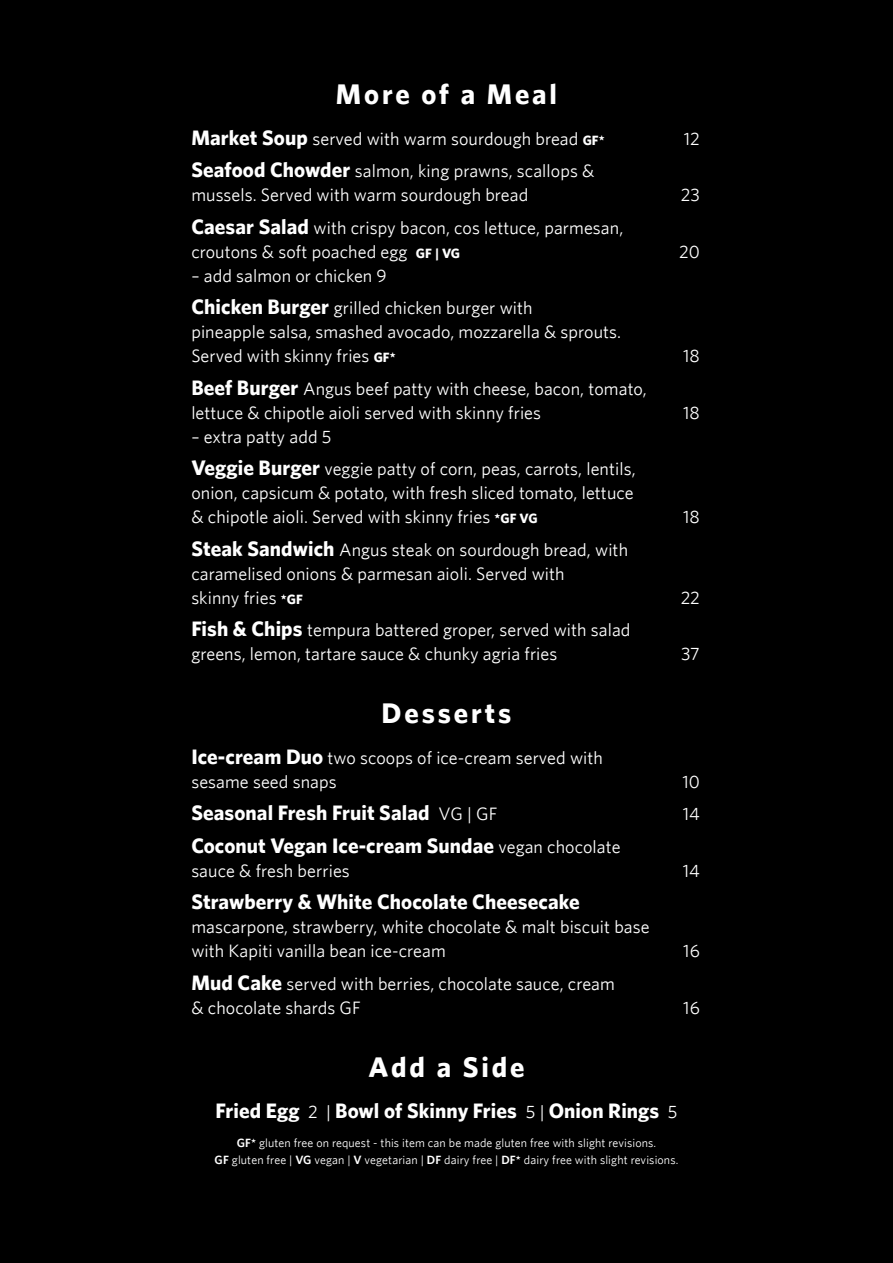
<style>
.page{position:relative;width:893px;height:1263px;background:#000}
.page>*{position:absolute;margin:0;border:0;box-sizing:border-box;transform-origin:0 0}
.t1{font:700 28.5px "Whitney HTF";letter-spacing:.1em;color:#fff}
.t2{font:700 21px "Whitney HTF";letter-spacing:.005em;color:#fff}
.t3{font:18px/24px "Whitney HTF";letter-spacing:.005em;color:#fff}
.t4{font:12px/16.5px "Whitney HTF";letter-spacing:.01em;color:#fff;text-align:center}
.s1{font-weight:700;font-size:21px}
.s2{font-weight:700;font-size:13.5px}
.s3{font-weight:400;font-size:18px}
.s4{font-weight:600}
</style>
<div class="page">
<h1 class="t1" style="left:336px;top:76px;width:223px">More of a Meal</h1>
<p class="t3" style="left:191px;top:126px;width:415px"><span class="s1">Market Soup</span> served with warm sourdough bread <span class="s2">GF*</span></p>
<p class="t3" style="left:684px;top:126px;width:18px">12</p>
<p class="t3" style="left:191px;top:158px;width:405px"><span class="s1">Seafood Chowder</span> salmon, king prawns, scallops &amp; mussels. Served with warm sourdough bread</p>
<p class="t3" style="left:681px;top:182px;width:21px">23</p>
<p class="t3" style="left:191px;top:215px;width:433px"><span class="s1">Caesar Salad</span> with crispy bacon, cos lettuce, parmesan, croutons &amp; soft poached egg <span class="s2">GF | VG</span></p>
<p class="t3" style="left:191px;top:259px;width:343px;line-height:32.5px">– add salmon or chicken 9<br><span class="s1">Chicken Burger</span> grilled chicken burger with</p>
<p class="t3" style="left:191px;top:319px;width:431px">pineapple salsa, smashed avocado, mozzarella &amp; sprouts.<br>Served with skinny fries <span class="s2">GF*</span></p>
<p class="t3" style="left:191px;top:376px;width:457px"><span class="s1">Beef Burger</span> Angus beef patty with cheese, bacon, tomato, lettuce &amp; chipotle aioli served with skinny fries</p>
<p class="t3" style="left:191px;top:420px;width:446px;line-height:32.5px">– extra patty add 5<br><span class="s1">Veggie Burger</span> veggie patty of corn, peas, carrots, lentils,</p>
<p class="t3" style="left:191px;top:480px;width:444px">onion, capsicum &amp; potato, with fresh sliced tomato, lettuce &amp; chipotle aioli. Served with skinny fries <span class="s2">*GF VG</span></p>
<p class="t3" style="left:191px;top:537px;width:438px"><span class="s1">Steak Sandwich</span> Angus steak on sourdough bread, with caramelised onions &amp; parmesan aioli. Served with<br>skinny fries <span class="s2">*GF</span></p>
<p class="t3" style="left:191px;top:617px;width:441px"><span class="s1">Fish &amp; Chips</span> tempura battered groper, served with salad greens, lemon, tartare sauce &amp; chunky agria fries</p>
<h1 class="t1" style="left:382px;top:696px;width:131px">Desserts</h1>
<p class="t3" style="left:191px;top:745px;width:413px"><span class="s1">Ice-cream Duo</span> two scoops of ice-cream served with sesame seed snaps</p>
<p class="t3" style="left:679px;top:239px;width:22px">20</p>
<p class="t3" style="left:683px;top:343px;width:18px">18</p>
<p class="t3" style="left:683px;top:400px;width:18px">18</p>
<p class="t3" style="left:683px;top:504px;width:18px">18</p>
<p class="t3" style="left:681px;top:585px;width:21px">22</p>
<p class="t3" style="left:681px;top:641px;width:20px">37</p>
<p class="t3" style="left:682px;top:769px;width:19px">10</p>
<p class="t2" style="left:191px;top:800px;width:308px">Seasonal Fresh Fruit Salad <span class="s3">VG | GF</span></p>
<p class="t3" style="left:683px;top:802px;width:19px">14</p>
<p class="t2" style="left:191px;top:833px;width:431px">Coconut Vegan Ice-cream Sundae <span class="s3">vegan chocolate</span></p>
<p class="t3" style="left:191px;top:858px;width:160px">sauce &amp; fresh berries</p>
<p class="t3" style="left:683px;top:858px;width:19px">14</p>
<p class="t2" style="left:191px;top:889px;width:390px">Strawberry &amp; White Chocolate Cheesecake</p>
<p class="t3" style="left:191px;top:915px;width:460px">mascarpone, strawberry, white chocolate &amp; malt biscuit base with Kapiti vanilla bean ice-cream</p>
<p class="t3" style="left:683px;top:939px;width:18px">16</p>
<p class="t3" style="left:191px;top:971px;width:425px"><span class="s1">Mud Cake</span> served with berries, chocolate sauce, cream &amp; chocolate shards GF</p>
<p class="t3" style="left:683px;top:995px;width:18px">16</p>
<h1 class="t1" style="left:368px;top:1049px;width:157px">Add a Side</h1>
<p class="t2" style="left:216px;top:1098px;width:463px">Fried Egg <span class="s3">2 |</span> Bowl of Skinny Fries <span class="s3">5 |</span> Onion Rings <span class="s3">5</span></p>
<p class="t4" style="left:215px;top:1134px;width:465px"><span class="s4">GF*</span> gluten free on request - this item can be made gluten free with slight revisions.<br><span class="s4">GF</span> gluten free | <span class="s4">VG</span> vegan | <span class="s4">V</span> vegetarian | <span class="s4">DF</span> dairy free | <span class="s4">DF*</span> dairy free with slight revisions.</p>
</div>
